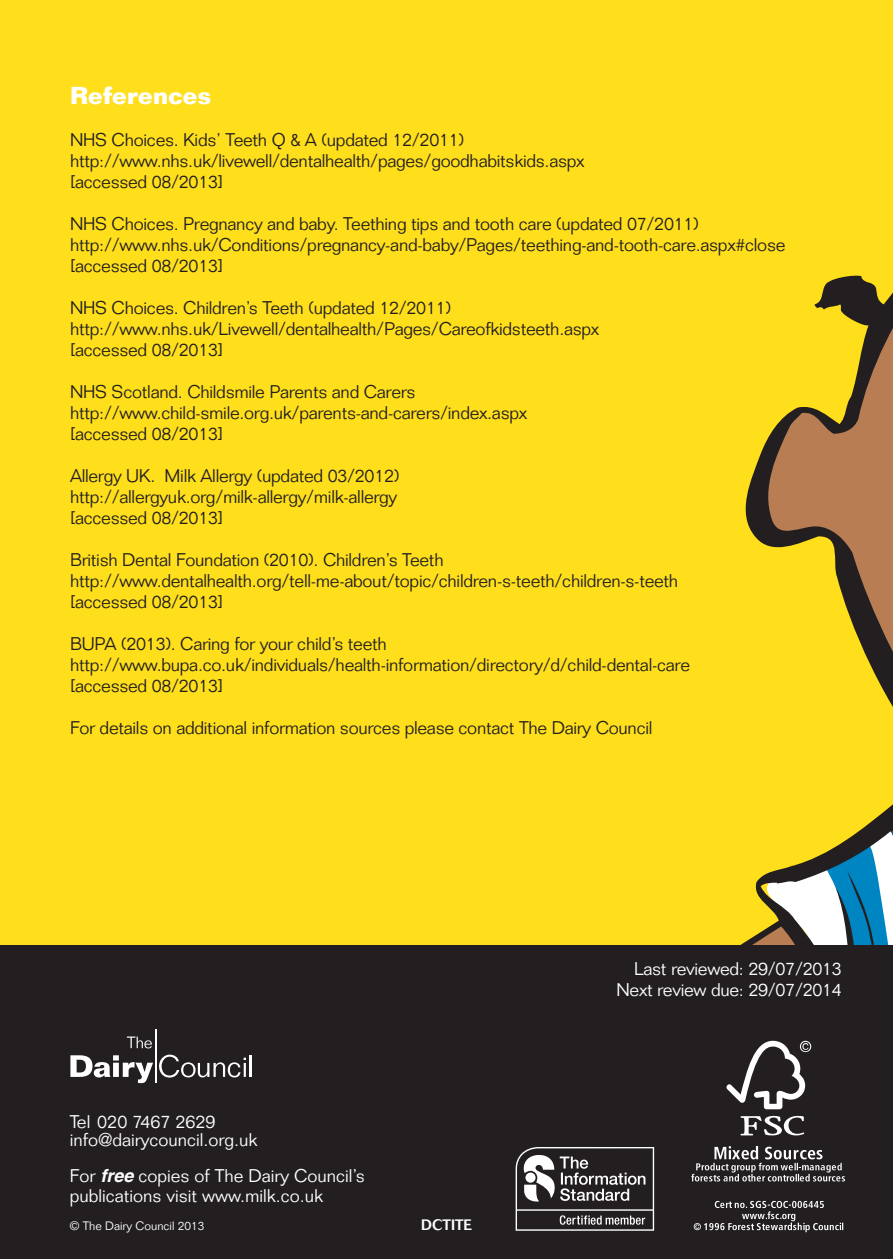
<style>
.page{position:relative;width:893px;height:1259px;background:#ffdf1b}
.page>*{position:absolute;margin:0;border:0;box-sizing:border-box;transform-origin:0 0}
.t1{font:700 24px "Folio";color:#fff}
.t2{font:300 18px/21px "Folio";letter-spacing:-.015em;color:#231f20}
.t3{font:300 18px/18px "Folio";color:#fff}
.t4{font:500 15px "Cosmos";color:#fff}
.t5{font:300 12px "Folio";color:#fff}
.s1{font-family:"Helvetica";font-weight:700;font-style:italic}
</style>
<div class="page">
<svg style="left:740px;top:928px;width:153px;height:17px;background:#86958a"></svg>
<svg style="left:745px;top:453px;width:16px;height:446px"></svg>
<svg style="left:761px;top:275px;width:132px;height:653px"></svg>
<div style="left:0;top:945px;width:893px;height:314px;background:#231f20"></div>
<svg style="left:691px;top:1040px;width:154px;height:192px"></svg>
<svg style="left:70px;top:1055px;width:83px;height:28px"></svg>
<svg style="left:159px;top:1054px;width:92px;height:23px"></svg>
<svg style="left:127px;top:1036px;width:25px;height:12px"></svg>
<hr style="left:155px;top:1029px;width:2px;height:53px;background:#fff">
<svg style="left:516px;top:1147px;width:138px;height:83px"></svg>
<h1 class="t1" style="left:70px;top:81px;width:143px">References</h1>
<p class="t2" style="left:70px;top:129px;width:516px">NHS Choices. Kids’ Teeth Q &amp; A (updated 12/2011) http://www.nhs.uk/livewell/dentalhealth/pages/goodhabitskids.aspx [accessed 08/2013]</p>
<p class="t2" style="left:70px;top:213px;width:717px">NHS Choices. Pregnancy and baby. Teething tips and tooth care (updated 07/2011) http://www.nhs.uk/Conditions/pregnancy-and-baby/Pages/teething-and-tooth-care.aspx#close [accessed 08/2013]</p>
<p class="t2" style="left:70px;top:297px;width:531px">NHS Choices. Children’s Teeth (updated 12/2011) http://www.nhs.uk/Livewell/dentalhealth/Pages/Careofkidsteeth.aspx [accessed 08/2013]</p>
<p class="t2" style="left:70px;top:381px;width:459px">NHS Scotland. Childsmile Parents and Carers http://www.child-smile.org.uk/parents-and-carers/index.aspx [accessed 08/2013]</p>
<p class="t2" style="left:70px;top:465px;width:331px">Allergy UK. Milk Allergy (updated 03/2012) http://allergyuk.org/milk-allergy/milk-allergy [accessed 08/2013]</p>
<p class="t2" style="left:70px;top:549px;width:610px">British Dental Foundation (2010). Children’s Teeth http://www.dentalhealth.org/tell-me-about/topic/children-s-teeth/children-s-teeth [accessed 08/2013]</p>
<p class="t2" style="left:70px;top:633px;width:621px">BUPA (2013). Caring for your child’s teeth http://www.bupa.co.uk/individuals/health-information/directory/d/child-dental-care [accessed 08/2013]</p>
<p class="t2" style="left:70px;top:717px;width:584px">For details on additional information sources please contact The Dairy Council</p>
<p class="t3" style="left:70px;top:1113px;width:189px">Tel 020 7467 2629 info@dairycouncil.org.uk</p>
<p class="t3" style="left:70px;top:1166px;width:297px;line-height:19.5px">For <span class="s1">free</span> copies of The Dairy Council’s publications visit www.milk.co.uk</p>
<p class="t5" style="left:70px;top:1219px;width:136px">© The Dairy Council 2013</p>
<p class="t4" style="left:421px;top:1216px;width:52px">DCTITE</p>
<p class="t3" style="left:617px;top:958px;width:227px;line-height:21px;text-align:right">Last reviewed: 29/07/2013<br>Next review due: 29/07/2014</p>
</div>
